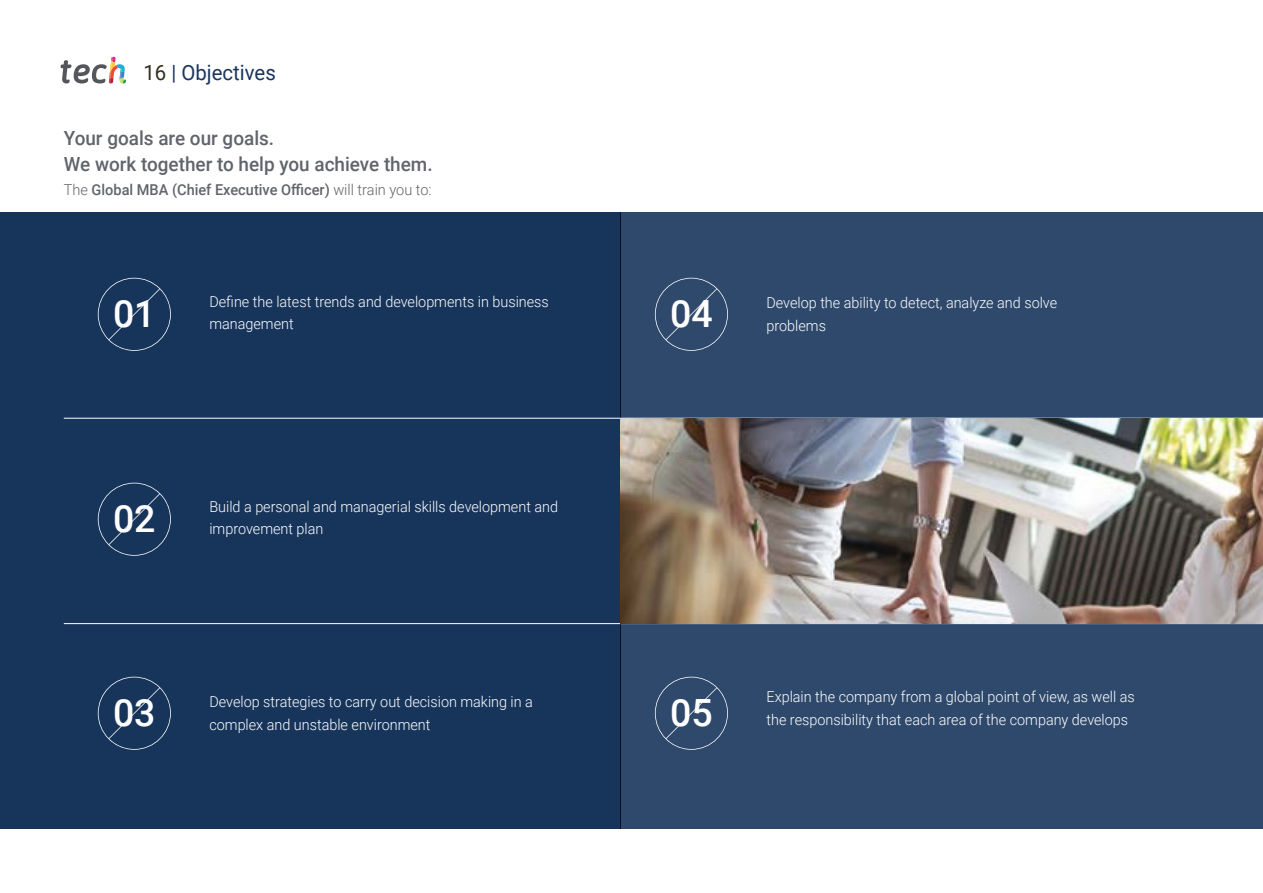
<style>
.page{position:relative;width:1263px;height:893px;background:#fff}
.page>*{position:absolute;margin:0;border:0;box-sizing:border-box;transform-origin:0 0}
.t1{font:500 37.5px "Roboto";color:#fff}
.t2{font:21px "Roboto";color:#1a355c}
.t3{font:500 19.5px/25.5px "Roboto";color:#61646a}
.t4{font:300 15px/22.5px "Roboto";color:#fff;scale:.96 1}
.t5{font:500 15px "Roboto";color:#61646a}
.s1{color:#312e20}
.s2{font-weight:300}
</style>
<div class="page">
<svg style="left:61px;top:57px;width:65px;height:27px"></svg>
<div style="left:0;top:213px;width:621px;height:616px;background:#17355b"></div>
<div style="left:621px;top:213px;width:642px;height:616px;background:#2e496b"></div>
<svg style="left:98px;top:278px;width:73px;height:73px"></svg>
<svg style="left:98px;top:677px;width:73px;height:73px"></svg>
<svg style="left:655px;top:677px;width:73px;height:73px"></svg>
<svg style="left:98px;top:483px;width:73px;height:73px"></svg>
<svg style="left:655px;top:278px;width:73px;height:73px"></svg>
<hr style="left:64px;top:418px;width:1199px;height:1px;background:#fff">
<hr style="left:64px;top:623px;width:1199px;height:1px;background:#fff">
<img style="left:621px;top:418px;width:642px;height:205px">
<h2 class="t2" style="left:144px;top:57px;width:134px"><span class="s1">16</span> | Objectives</h2>
<h3 class="t3" style="left:64px;top:125px;width:370px">Your goals are our goals.<br>We work together to help you achieve them.</h3>
<p class="t5" style="left:64px;top:179px;width:369px"><span class="s2">The</span> Global MBA (Chief Executive Officer) <span class="s2">will train you to:</span></p>
<h1 class="t1" style="left:113px;top:287px;width:44px">01</h1>
<p class="t4" style="left:209px;top:289px;width:355px">Define the latest trends and developments in business</p>
<p class="t4" style="left:209px;top:312px;width:89px">management</p>
<h1 class="t1" style="left:670px;top:287px;width:44px">04</h1>
<p class="t4" style="left:766px;top:291px;width:304px">Develop the ability to detect, analyze and solve problems</p>
<h1 class="t1" style="left:113px;top:492px;width:44px">02</h1>
<p class="t4" style="left:209px;top:494px;width:365px">Build a personal and managerial skills development and</p>
<p class="t4" style="left:209px;top:517px;width:120px">improvement plan</p>
<p class="t4" style="left:209px;top:690px;width:339px">Develop strategies to carry out decision making in a complex and unstable environment</p>
<h1 class="t1" style="left:113px;top:686px;width:44px">03</h1>
<h1 class="t1" style="left:670px;top:686px;width:44px">05</h1>
<p class="t4" style="left:766px;top:685px;width:385px">Explain the company from a global point of view, as well as the responsibility that each area of the company develops</p>
</div>
